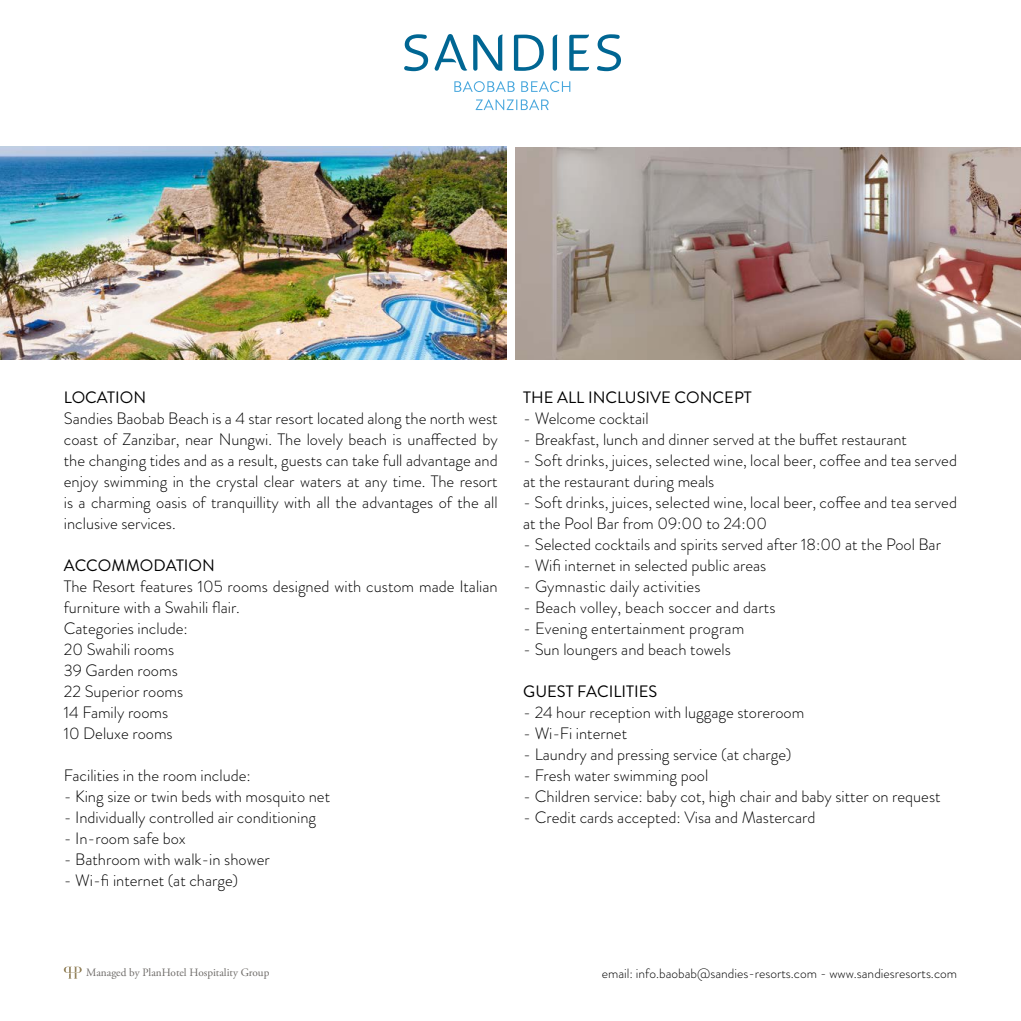
<style>
.page{position:relative;width:1021px;height:1021px;background:#fff}
.page>*{position:absolute;margin:0;border:0;box-sizing:border-box;transform-origin:0 0}
.t1{font:300 16.5px/21px "Brandon Grotesque";color:#000}
.t2{font:16.5px "Brandon Grotesque";color:#000}
.t3{font:300 13.5px "Brandon Grotesque";color:#000}
.t4{font:11.25px "Adobe Garamond Pro";color:#6e6b68}
</style>
<div class="page">
<svg style="left:64px;top:966px;width:18px;height:12px"></svg>
<svg style="left:404px;top:34px;width:24px;height:37px"></svg>
<svg style="left:597px;top:34px;width:24px;height:37px"></svg>
<svg style="left:514px;top:35px;width:30px;height:36px"></svg>
<svg style="left:473px;top:35px;width:30px;height:36px"></svg>
<svg style="left:552px;top:35px;width:5px;height:36px"></svg>
<svg style="left:569px;top:34px;width:20px;height:37px"></svg>
<svg style="left:434px;top:34px;width:33px;height:37px"></svg>
<svg style="left:454px;top:81px;width:60px;height:11px"></svg>
<svg style="left:521px;top:81px;width:49px;height:11px"></svg>
<svg style="left:475px;top:99px;width:73px;height:11px"></svg>
<img style="left:0;top:147px;width:506px;height:212px">
<img style="left:515px;top:147px;width:505px;height:213px">
<p class="t2" style="left:64px;top:386px;width:84px">LOCATION</p>
<p class="t1" style="left:64px;top:408px;width:435px;text-align:justify">Sandies Baobab Beach is a 4 star resort located along the north west coast of Zanzibar, near Nungwi. The lovely beach is unaffected by the changing tides and as a result, guests can take full advantage and enjoy swimming in the crystal clear waters at any time. The resort is a charming oasis of tranquillity with all the advantages of the all inclusive services.</p>
<p class="t2" style="left:64px;top:554px;width:153px">ACCOMMODATION</p>
<p class="t1" style="left:64px;top:576px;width:435px">The Resort features 105 rooms designed with custom made Italian furniture with a Swahili flair.<br>Categories include:<br>20 Swahili rooms<br>39 Garden rooms<br>22 Superior rooms<br>14 Family rooms<br>10 Deluxe rooms</p>
<p class="t1" style="left:64px;top:765px;width:188px">Facilities in the room include:</p>
<p class="t1" style="left:64px;top:786px;width:268px">- King size or twin beds with mosquito net</p>
<p class="t1" style="left:64px;top:807px;width:254px">- Individually controlled air conditioning</p>
<p class="t1" style="left:64px;top:828px;width:124px">- In-room safe box</p>
<p class="t1" style="left:64px;top:849px;width:207px">- Bathroom with walk-in shower</p>
<p class="t1" style="left:64px;top:870px;width:176px">- Wi-fi internet (at charge)</p>
<p class="t2" style="left:523px;top:386px;width:230px">THE ALL INCLUSIVE CONCEPT</p>
<p class="t1" style="left:523px;top:408px;width:127px">- Welcome cocktail</p>
<p class="t1" style="left:523px;top:429px;width:385px">- Breakfast, lunch and dinner served at the buffet restaurant</p>
<p class="t1" style="left:523px;top:450px;width:435px">- Soft drinks, juices, selected wine, local beer, coffee and tea served at the restaurant during meals</p>
<p class="t1" style="left:523px;top:492px;width:435px">- Soft drinks, juices, selected wine, local beer, coffee and tea served at the Pool Bar from 09:00 to 24:00</p>
<p class="t1" style="left:523px;top:534px;width:419px">- Selected cocktails and spirits served after 18:00 at the Pool Bar</p>
<p class="t1" style="left:523px;top:555px;width:245px">- Wifi internet in selected public areas</p>
<p class="t1" style="left:523px;top:576px;width:179px">- Gymnastic daily activities</p>
<p class="t1" style="left:523px;top:597px;width:254px">- Beach volley, beach soccer and darts</p>
<p class="t1" style="left:523px;top:618px;width:223px">- Evening entertainment program</p>
<p class="t1" style="left:523px;top:639px;width:209px">- Sun loungers and beach towels</p>
<p class="t2" style="left:523px;top:680px;width:136px">GUEST FACILITIES</p>
<p class="t1" style="left:523px;top:702px;width:282px">- 24 hour reception with luggage storeroom</p>
<p class="t1" style="left:523px;top:723px;width:105px">- Wi-Fi internet</p>
<p class="t1" style="left:523px;top:744px;width:270px">- Laundry and pressing service (at charge)</p>
<p class="t1" style="left:523px;top:765px;width:187px">- Fresh water swimming pool</p>
<p class="t1" style="left:523px;top:786px;width:419px">- Children service: baby cot, high chair and baby sitter on request</p>
<p class="t1" style="left:523px;top:807px;width:294px">- Credit cards accepted: Visa and Mastercard</p>
<p class="t4" style="left:86px;top:965px;width:184px">Managed by PlanHotel Hospitality Group</p>
<p class="t3" style="left:601px;top:963px;width:357px">email: info.baobab@sandies-resorts.com - www.sandiesresorts.com</p>
</div>
